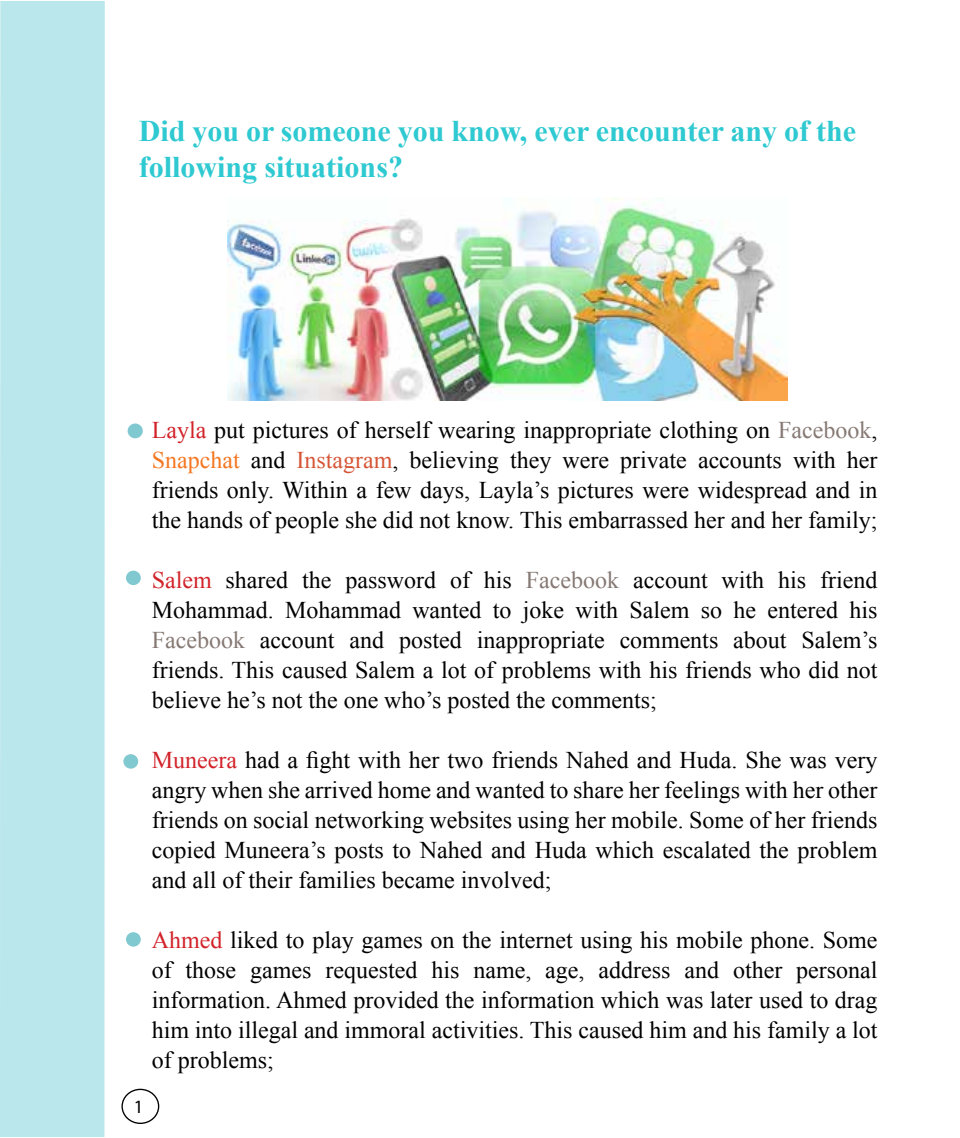
<style>
.page{position:relative;width:960px;height:1138px;background:#fff}
.page>*{position:absolute;margin:0;border:0;box-sizing:border-box;transform-origin:0 0}
.t1{font:700 30px/36px "Times New Roman";color:#2ec9d1}
.t2{font:24px/30px "Times New Roman";color:#000;text-align:justify}
.t3{font:18.8px "Myriad Pro";color:#000}
.s1{color:#d2232a}
.s2{color:#867974}
.s3{color:#f47721}
.s4{color:#d65537}
</style>
<div class="page">
<div style="left:128px;top:424px;width:15px;height:14px;background:#80c9d1;border-radius:50%"></div>
<div style="left:123px;top:754px;width:15px;height:15px;background:#80c9d1;border-radius:50%"></div>
<div style="left:126px;top:571px;width:15px;height:14px;background:#80c9d1;border-radius:50%"></div>
<div style="left:0;top:1px;width:105px;height:1136px;background:#bae7ec"></div>
<img style="left:227px;top:198px;width:560px;height:202px">
<div style="left:126px;top:932px;width:15px;height:15px;background:#80c9d1;border-radius:50%"></div>
<div style="left:121px;top:1089px;width:38px;height:35px;border:1px solid #000;border-radius:50%"></div>
<p class="t1" style="left:139px;top:112px;width:719px">Did you or someone you know, ever encounter any of the following situations?</p>
<p class="t3" style="left:134px;top:1096px;width:11px">1</p>
<p class="t2" style="left:152px;top:415px;width:727px"><span class="s1">Layla</span> put pictures of herself wearing inappropriate clothing on <span class="s2">Facebook</span>, <span class="s3">Snapchat</span> and <span class="s4">Instagram</span>, believing they were private accounts with her friends only. Within a few days, Layla’s pictures were widespread and in the hands of people she did not know. This embarrassed her and her family;</p>
<p class="t2" style="left:152px;top:565px;width:727px"><span class="s1">Salem</span> shared the password of his <span class="s2">Facebook</span> account with his friend Mohammad. Mohammad wanted to joke with Salem so he entered his <span class="s2">Facebook</span> account and posted inappropriate comments about Salem’s friends. This caused Salem a lot of problems with his friends who did not believe he’s not the one who’s posted the comments;</p>
<p class="t2" style="left:152px;top:745px;width:727px"><span class="s1">Muneera</span> had a fight with her two friends Nahed and Huda. She was very angry when she arrived home and wanted to share her feelings with her other friends on social networking websites using her mobile. Some of her friends copied Muneera’s posts to Nahed and Huda which escalated the problem and all of their families became involved;</p>
<p class="t2" style="left:152px;top:925px;width:727px"><span class="s1">Ahmed</span> liked to play games on the internet using his mobile phone. Some of those games requested his name, age, address and other personal information. Ahmed provided the information which was later used to drag him into illegal and immoral activities. This caused him and his family a lot of problems;</p>
</div>
